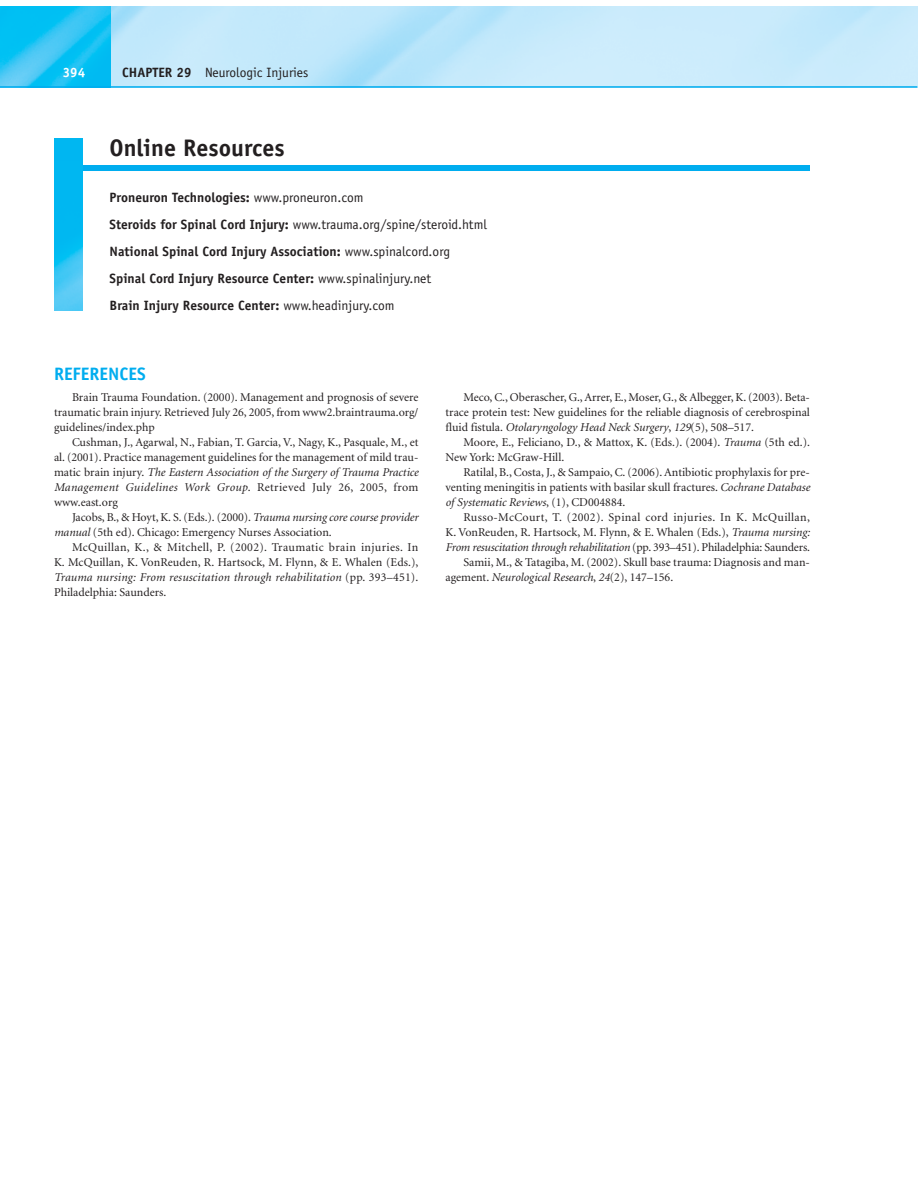
<style>
.page{position:relative;width:918px;height:1188px;background:#fff}
.page>*{position:absolute;margin:0;border:0;box-sizing:border-box;transform-origin:0 0}
.t1{font:700 24px "Officina Sans";color:#231f20}
.t2{font:700 18px "Officina Sans";color:#00adef}
.t3{font:700 13.5px/27px "Officina Sans";color:#231f20}
.t4{font:13.5px "Officina Sans";color:#231f20}
.t5{font:700 13.5px "Officina Sans";color:#fff}
.t6{font:12px/15px "Minion";color:#231f20;text-align:justify}
.t7{font:italic 12px "Minion";letter-spacing:-.015em;color:#231f20}
.t8{font:12px "Minion";letter-spacing:.03em;color:#231f20}
.s1{font-weight:700}
.s2{font-weight:400}
.s3{font-style:italic}
.s4{font-style:normal}
</style>
<div class="page">
<svg style="left:0;top:6px;width:918px;height:305px"></svg>
<p class="t5" style="left:63px;top:67px;width:24px">394</p>
<p class="t4" style="left:122px;top:67px;width:188px"><span class="s1">CHAPTER 29</span> Neurologic Injuries</p>
<h1 class="t1" style="left:109px;top:139px;width:177px">Online Resources</h1>
<p class="t3" style="left:110px;top:185px;width:379px">Proneuron Technologies: <span class="s2">www.proneuron.com<br></span>Steroids for Spinal Cord Injury: <span class="s2">www.trauma.org/spine/steroid.html </span>National Spinal Cord Injury Association: <span class="s2">www.spinalcord.org </span>Spinal Cord Injury Resource Center: <span class="s2">www.spinalinjury.net<br></span>Brain Injury Resource Center: <span class="s2">www.headinjury.com</span></p>
<h2 class="t2" style="left:54px;top:367px;width:93px">REFERENCES</h2>
<p class="t6" style="left:54px;top:390px;width:366px;text-indent:18px">Brain Trauma Foundation. (2000). Management and prognosis of severe traumatic brain injury. Retrieved July 26, 2005, from www2.braintrauma.org/ guidelines/index.php</p>
<p class="t6" style="left:54px;top:435px;width:366px;text-indent:18px">Cushman, J., Agarwal, N., Fabian, T. Garcia, V., Nagy, K., Pasquale, M., et al. (2001). Practice management guidelines for the management of mild trau&shy;matic brain injury. <span class="s3">The Eastern Association of the Surgery of Trauma Practice Management Guidelines Work Group</span>. Retrieved July 26, 2005, from www.east.org</p>
<p class="t6" style="left:54px;top:510px;width:366px;text-indent:18px">Jacobs, B., &amp; Hoyt, K. S. (Eds.). (2000). <span class="s3">Trauma nursing core course provider manual</span> (5th ed). Chicago: Emergency Nurses Association.</p>
<p class="t6" style="left:54px;top:540px;width:366px;text-indent:18px">McQuillan, K., &amp; Mitchell, P. (2002). Traumatic brain injuries. In K. McQuillan, K. VonReuden, R. Hartsock, M. Flynn, &amp; E. Whalen (Eds.), <span class="s3">Trauma nursing: From resuscitation through rehabilitation</span> (pp. 393–451).<br>Philadelphia: Saunders.</p>
<p class="t6" style="left:446px;top:390px;width:366px;text-indent:18px">Meco, C., Oberascher, G., Arrer, E., Moser, G., &amp; Albegger, K. (2003). Beta&shy;trace protein test: New guidelines for the reliable diagnosis of cerebrospinal fluid fistula. <span class="s3">Otolaryngology Head Neck Surgery</span>, <span class="s3">129</span>(5), 508–517.</p>
<p class="t6" style="left:446px;top:435px;width:366px;text-indent:18px">Moore, E., Feliciano, D., &amp; Mattox, K. (Eds.). (2004). <span class="s3">Trauma</span> (5th ed.).<br>New York: McGraw-Hill.</p>
<p class="t6" style="left:446px;top:465px;width:366px;text-indent:18px">Ratilal, B., Costa, J., &amp; Sampaio, C. (2006). Antibiotic prophylaxis for pre&shy;venting meningitis in patients with basilar skull fractures. <span class="s3">Cochrane Database of Systematic Reviews</span>, (1), CD004884.</p>
<p class="t8" style="left:464px;top:512px;width:348px">Russo-McCourt, T. (2002). Spinal cord injuries. In K. McQuillan,</p>
<p class="t6" style="left:446px;top:525px;width:366px">K. VonReuden, R. Hartsock, M. Flynn, &amp; E. Whalen (Eds.), <span class="s3">Trauma nursing:</span></p>
<p class="t7" style="left:446px;top:542px;width:366px">From resuscitation through rehabilitation <span class="s4">(pp. 393–451). Philadelphia: Saunders.</span></p>
<p class="t6" style="left:464px;top:555px;width:348px">Samii, M., &amp; Tatagiba, M. (2002). Skull base trauma: Diagnosis and man-</p>
<p class="t7" style="left:446px;top:572px;width:229px"><span class="s4">agement.</span> Neurological Research<span class="s4">,</span> 24<span class="s4">(2), 147–156.</span></p>
</div>
